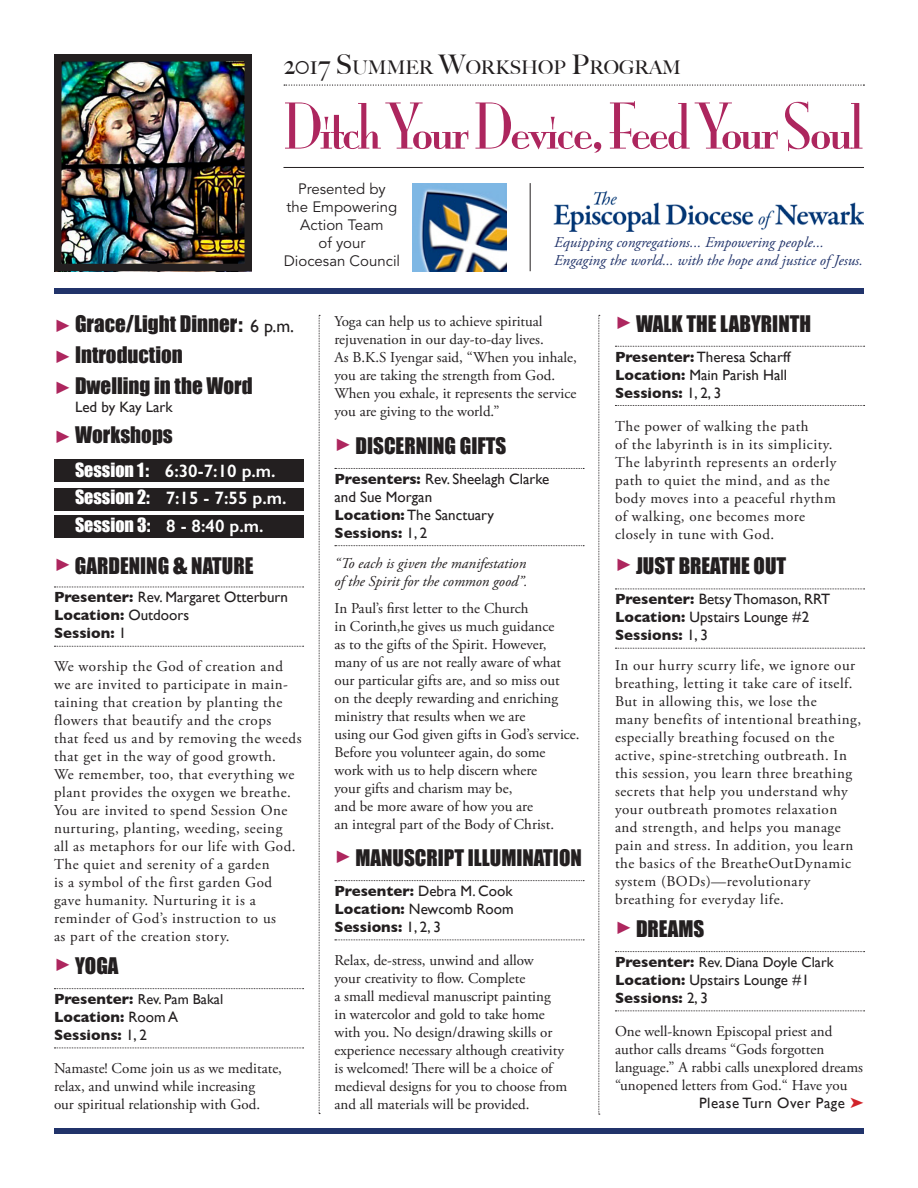
<style>
.page{position:relative;width:918px;height:1188px;background:#fff}
.page>*{position:absolute;margin:0;border:0;box-sizing:border-box;transform-origin:0 0}
.t1{font:58.35px "Mona Lisa Solid ITCTT";letter-spacing:-.045em;color:#ad265e}
.t2{font:21px "Impact";color:#231f20}
.t3{font:500 18.9px "Big Caslon";color:#231f20}
.t4{font:600 18px "Gill Sans";color:#fff}
.t5{font:15px/18px "Adobe Garamond Pro";letter-spacing:.025em;color:#231f20}
.t6{font:15px/18px "Adobe Garamond Pro";color:#231f20}
.t7{font:15px/18px "Gill Sans";color:#231f20}
.t8{font:700 15px "Gill Sans";color:#231f20}
.t9{font:italic 15px/18px "Adobe Garamond Pro";color:#21336a}
.t10{font:italic 15px/18px "Adobe Garamond Pro";color:#231f20}
.t11{font:15px/18px "Avenir LT Std";color:#231f20;text-align:center}
.t12{font:15px "Gill Sans";letter-spacing:.035em;color:#231f20}
.t13{font:14.4px "Gill Sans";color:#231f20}
.s1{font-size:27px}
.s2{font-size:18px;color:#ad265e}
.s3{font-family:"Gill Sans";font-size:18px}
.s4{font-family:"Impact";font-weight:400}
.s5{font-size:25.5px}
.s6{font-weight:700}
.s7{font-weight:400}
.s8{font-weight:700;font-size:15px}
.s9{color:#d1232a}
</style>
<div class="page">
<div style="left:54px;top:488px;width:250px;height:22px;background:#231f20"></div>
<div style="left:54px;top:516px;width:250px;height:22px;background:#231f20"></div>
<div style="left:54px;top:460px;width:250px;height:22px;background:#231f20"></div>
<svg style="left:54px;top:587px;width:250px;height:1px"></svg>
<svg style="left:54px;top:646px;width:250px;height:1px"></svg>
<svg style="left:54px;top:988px;width:250px;height:1px"></svg>
<svg style="left:54px;top:1048px;width:250px;height:1px"></svg>
<svg style="left:335px;top:468px;width:249px;height:1px"></svg>
<svg style="left:335px;top:545px;width:249px;height:1px"></svg>
<svg style="left:335px;top:880px;width:249px;height:1px"></svg>
<svg style="left:335px;top:940px;width:249px;height:1px"></svg>
<svg style="left:615px;top:346px;width:250px;height:1px"></svg>
<svg style="left:615px;top:405px;width:250px;height:1px"></svg>
<svg style="left:615px;top:589px;width:250px;height:1px"></svg>
<svg style="left:615px;top:648px;width:250px;height:1px"></svg>
<svg style="left:615px;top:951px;width:250px;height:1px"></svg>
<svg style="left:615px;top:1011px;width:250px;height:1px"></svg>
<svg style="left:319px;top:315px;width:1px;height:799px"></svg>
<div style="left:54px;top:1128px;width:810px;height:6px;background:#21336a"></div>
<img style="left:63px;top:63px;width:180px;height:199px">
<div style="left:54px;top:54px;width:198px;height:217px;border:8px solid #231f20"></div>
<div style="left:54px;top:288px;width:810px;height:6px;background:#21336a"></div>
<svg style="left:598px;top:315px;width:2px;height:800px;background:#cbcacb"></svg>
<img style="left:412px;top:183px;width:95px;height:88px">
<hr style="left:530px;top:183px;width:1px;height:88px;background:#231f20">
<hr style="left:284px;top:167px;width:580px;height:1px;background:#231f20">
<img style="left:554px;top:190px;width:310px;height:41px">
<svg style="left:284px;top:84px;width:580px;height:2px"></svg>
<p class="t3" style="left:284px;top:51px;width:399px"><span class="s1">2017 S</span>UMMER <span class="s1">W</span>ORKSHOP <span class="s1">P</span>ROGRAM</p>
<p class="t1" style="left:284px;top:82px;width:581px">Ditch Your Device, Feed Your Soul</p>
<p class="t11" style="left:284px;top:181px;width:118px">Presented by<br>the Empowering<br>Action Team<br>of your<br>Diocesan Council</p>
<p class="t9" style="left:554px;top:234px;width:310px">Equipping congregations... Empowering people...<br>Engaging the world... with the hope and justice of Jesus.</p>
<p class="t2" style="left:54px;top:307px;width:242px"><span class="s2">►</span> Grace/Light Dinner: <span class="s3">6 p.m.</span></p>
<p class="t2" style="left:54px;top:338px;width:130px"><span class="s2">►</span> Introduction</p>
<p class="t2" style="left:54px;top:369px;width:200px"><span class="s2">►</span> Dwelling in the Word</p>
<p class="t7" style="left:75px;top:398px;width:99px">Led by Kay Lark</p>
<p class="t2" style="left:54px;top:419px;width:120px"><span class="s2">►</span> Workshops</p>
<p class="t4" style="left:75px;top:460px;width:202px"><span class="s4">Session 1:</span> 6:30-7:10 p.m.</p>
<p class="t4" style="left:75px;top:487px;width:213px"><span class="s4">Session 2:</span> 7:15 - 7:55 p.m.</p>
<p class="t4" style="left:75px;top:515px;width:190px"><span class="s4">Session 3:</span> 8 - 8:40 p.m.</p>
<p class="t2" style="left:54px;top:549px;width:201px"><span class="s2">►</span> GARDENING <span class="s5">&amp;</span> NATURE</p>
<p class="t7" style="left:54px;top:588px;width:236px"><span class="s6">Presenter:</span> Rev. Margaret Otterburn</p>
<p class="t8" style="left:54px;top:603px;width:137px">Location: <span class="s7">Outdoors</span></p>
<p class="t8" style="left:54px;top:621px;width:74px">Session: <span class="s7">1</span></p>
<p class="t5" style="left:54px;top:658px;width:249px">We worship the God of creation and we are invited to participate in main&shy;taining that creation by planting the flowers that beautify and the crops<br>that feed us and by removing the weeds that get in the way of good growth.<br>We remember, too, that everything we plant provides the oxygen we breathe.<br>You are invited to spend Session One nurturing, planting, weeding, seeing<br>all as metaphors for our life with God.<br>The quiet and serenity of a garden<br>is a symbol of the first garden God gave humanity. Nurturing it is a reminder of God’s instruction to us<br>as part of the creation story.</p>
<p class="t2" style="left:54px;top:950px;width:66px"><span class="s2">►</span> YOGA</p>
<p class="t13" style="left:54px;top:991px;width:171px"><span class="s8">Presenter:</span> Rev. Pam Bakal</p>
<p class="t8" style="left:54px;top:1005px;width:126px">Location: <span class="s7">Room A</span></p>
<p class="t8" style="left:54px;top:1023px;width:94px">Sessions: <span class="s7">1, 2</span></p>
<p class="t6" style="left:54px;top:1060px;width:230px">Namaste! Come join us as we meditate, relax, and unwind while increasing<br>our spiritual relationship with God.</p>
<p class="t6" style="left:334px;top:313px;width:244px">Yoga can help us to achieve spiritual rejuvenation in our day-to-day lives.<br>As B.K.S Iyengar said, “When you inhale, you are taking the strength from God.<br>When you exhale, it represents the service you are giving to the world.”</p>
<p class="t2" style="left:334px;top:429px;width:173px"><span class="s2">►</span> DISCERNING GIFTS</p>
<p class="t7" style="left:334px;top:470px;width:216px"><span class="s6">Presenters:</span> Rev. Sheelagh Clarke and Sue Morgan</p>
<p class="t7" style="left:334px;top:506px;width:161px"><span class="s6">Location:</span> The Sanctuary</p>
<p class="t8" style="left:334px;top:521px;width:94px">Sessions: <span class="s7">1, 2</span></p>
<p class="t10" style="left:334px;top:554px;width:195px">“To each is given the manifestation of the Spirit for the common good”.</p>
<p class="t6" style="left:334px;top:600px;width:247px">In Paul’s first letter to the Church<br>in Corinth,he gives us much guidance<br>as to the gifts of the Spirit. However, many of us are not really aware of what our particular gifts are, and so miss out<br>on the deeply rewarding and enriching ministry that results when we are<br>using our God given gifts in God’s service.<br>Before you volunteer again, do some<br>work with us to help discern where<br>your gifts and charism may be,<br>and be more aware of how you are<br>an integral part of the Body of Christ.</p>
<p class="t2" style="left:334px;top:841px;width:249px"><span class="s2">►</span> MANUSCRIPT ILLUMINATION</p>
<p class="t7" style="left:334px;top:882px;width:180px"><span class="s6">Presenter:</span> Debra M. Cook</p>
<p class="t7" style="left:334px;top:900px;width:181px"><span class="s6">Location:</span> Newcomb Room</p>
<p class="t8" style="left:334px;top:915px;width:108px">Sessions: <span class="s7">1, 2, 3</span></p>
<p class="t6" style="left:334px;top:952px;width:234px">Relax, de-stress, unwind and allow<br>your creativity to flow. Complete<br>a small medieval manuscript painting<br>in watercolor and gold to take home with you. No design/drawing skills or experience necessary although creativity is welcomed! There will be a choice of medieval designs for you to choose from and all materials will be provided.</p>
<p class="t2" style="left:615px;top:307px;width:198px"><span class="s2">►</span> WALK THE LABYRINTH</p>
<p class="t7" style="left:615px;top:347px;width:177px"><span class="s6">Presenter:</span> Theresa Scharff</p>
<p class="t7" style="left:615px;top:365px;width:174px"><span class="s6">Location:</span> Main Parish Hall</p>
<p class="t8" style="left:615px;top:381px;width:108px">Sessions: <span class="s7">1, 2, 3</span></p>
<p class="t5" style="left:615px;top:417px;width:223px">The power of walking the path<br>of the labyrinth is in its simplicity.<br>The labyrinth represents an orderly path to quiet the mind, and as the body moves into a peaceful rhythm of walking, one becomes more closely in tune with God.</p>
<p class="t2" style="left:615px;top:550px;width:173px"><span class="s2">►</span> JUST BREATHE OUT</p>
<p class="t7" style="left:615px;top:590px;width:217px"><span class="s6">Presenter:</span> Betsy Thomason, RRT</p>
<p class="t7" style="left:615px;top:608px;width:196px"><span class="s6">Location:</span> Upstairs Lounge #2</p>
<p class="t8" style="left:615px;top:623px;width:94px">Sessions: <span class="s7">1, 3</span></p>
<p class="t5" style="left:615px;top:657px;width:248px">In our hurry scurry life, we ignore our breathing, letting it take care of itself.<br>But in allowing this, we lose the<br>many benefits of intentional breathing, especially breathing focused on the active, spine-stretching outbreath. In this session, you learn three breathing secrets that help you understand why your outbreath promotes relaxation and strength, and helps you manage pain and stress. In addition, you learn the basics of the BreatheOutDynamic system (BODs)—revolutionary breathing for everyday life.</p>
<p class="t2" style="left:615px;top:912px;width:91px"><span class="s2">►</span> DREAMS</p>
<p class="t13" style="left:615px;top:954px;width:220px"><span class="s8">Presenter:</span> Rev. Diana Doyle Clark</p>
<p class="t7" style="left:615px;top:971px;width:196px"><span class="s6">Location:</span> Upstairs Lounge #1</p>
<p class="t8" style="left:615px;top:986px;width:94px">Sessions: <span class="s7">2, 3</span></p>
<p class="t6" style="left:615px;top:1023px;width:250px">One well-known Episcopal priest and author calls dreams “Gods forgotten language.” A rabbi calls unexplored dreams “unopened letters from God.“ Have you</p>
<p class="t12" style="left:699px;top:1094px;width:166px">Please Turn Over Page <span class="s9">➤</span></p>
</div>
